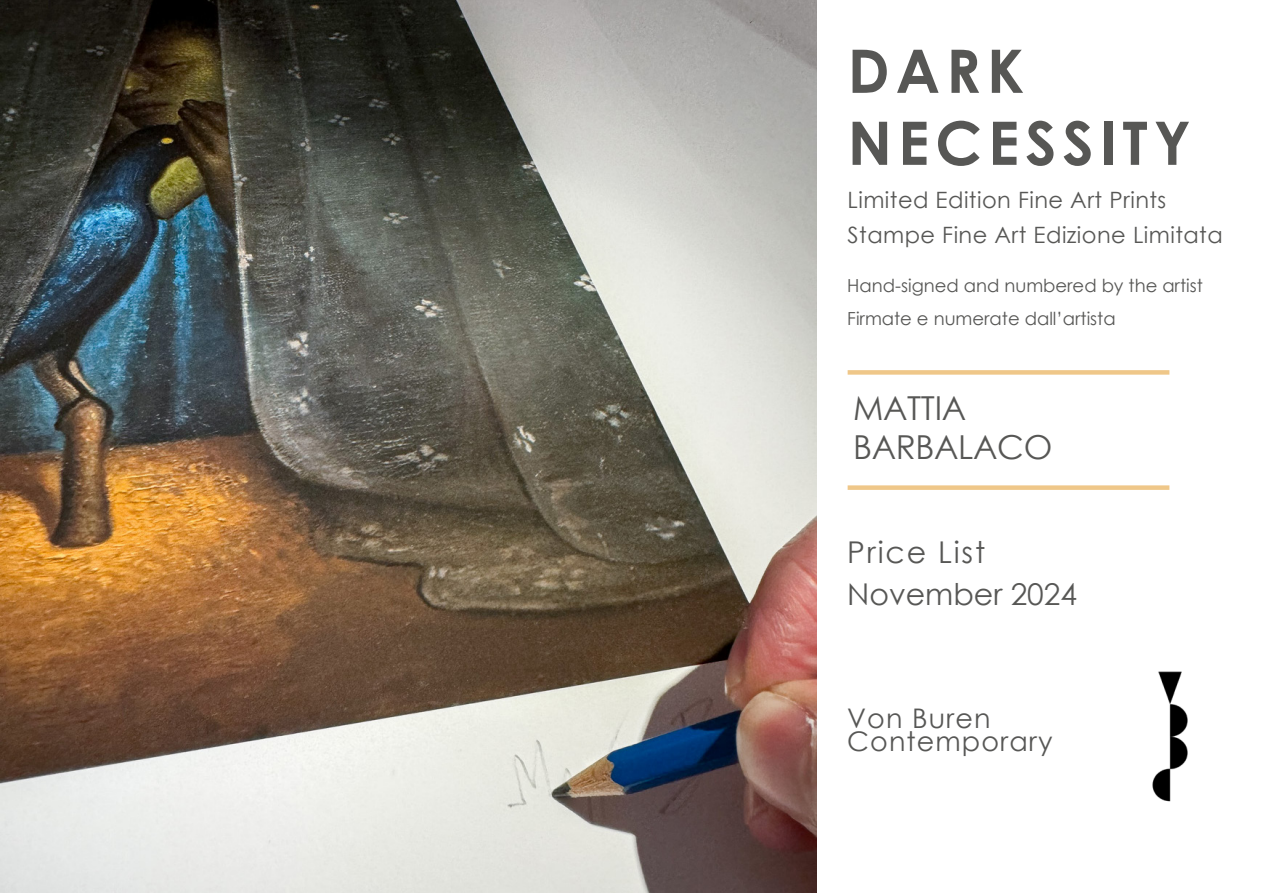
<style>
.page{position:relative;width:1263px;height:893px;background:#fff}
.page>*{position:absolute;margin:0;border:0;box-sizing:border-box;transform-origin:0 0}
.t1{font:700 60px "Century Gothic";letter-spacing:.1em;color:#575755}
.t2{font:33px "Century Gothic";letter-spacing:-.01em;color:#575755}
.t3{font:30px/42px "Century Gothic";color:#575755}
.t4{font:27px "Century Gothic";letter-spacing:.04em;color:#575755}
.t5{font:22.5px "Century Gothic";letter-spacing:.02em;color:#575755}
.t6{font:18px/33px "Century Gothic";color:#575755}
</style>
<div class="page">
<img style="left:1152px;top:671px;width:36px;height:130px">
<img style="left:0;top:0;width:816px;height:893px">
<div style="left:848px;top:370px;width:321px;height:5px;background:#efc789"></div>
<div style="left:848px;top:485px;width:321px;height:5px;background:#efc789"></div>
<p class="t1" style="left:848px;top:26px;width:178px">DARK</p>
<p class="t1" style="left:848px;top:98px;width:345px">NECESSITY</p>
<p class="t5" style="left:848px;top:184px;width:320px">Limited Edition Fine Art Prints</p>
<p class="t5" style="left:848px;top:219px;width:377px">Stampe Fine Art Edizione Limitata</p>
<p class="t6" style="left:847px;top:269px;width:357px">Hand-signed and numbered by the artist<br>Firmate e numerate dall’artista</p>
<p class="t2" style="left:853px;top:385px;width:115px">MATTIA</p>
<p class="t2" style="left:853px;top:424px;width:201px">BARBALACO</p>
<p class="t3" style="left:847px;top:530px;width:231px">Price List<br>November 2024</p>
<p class="t4" style="left:847px;top:700px;width:145px">Von Buren</p>
<p class="t4" style="left:847px;top:722px;width:207px">Contemporary</p>
</div>
